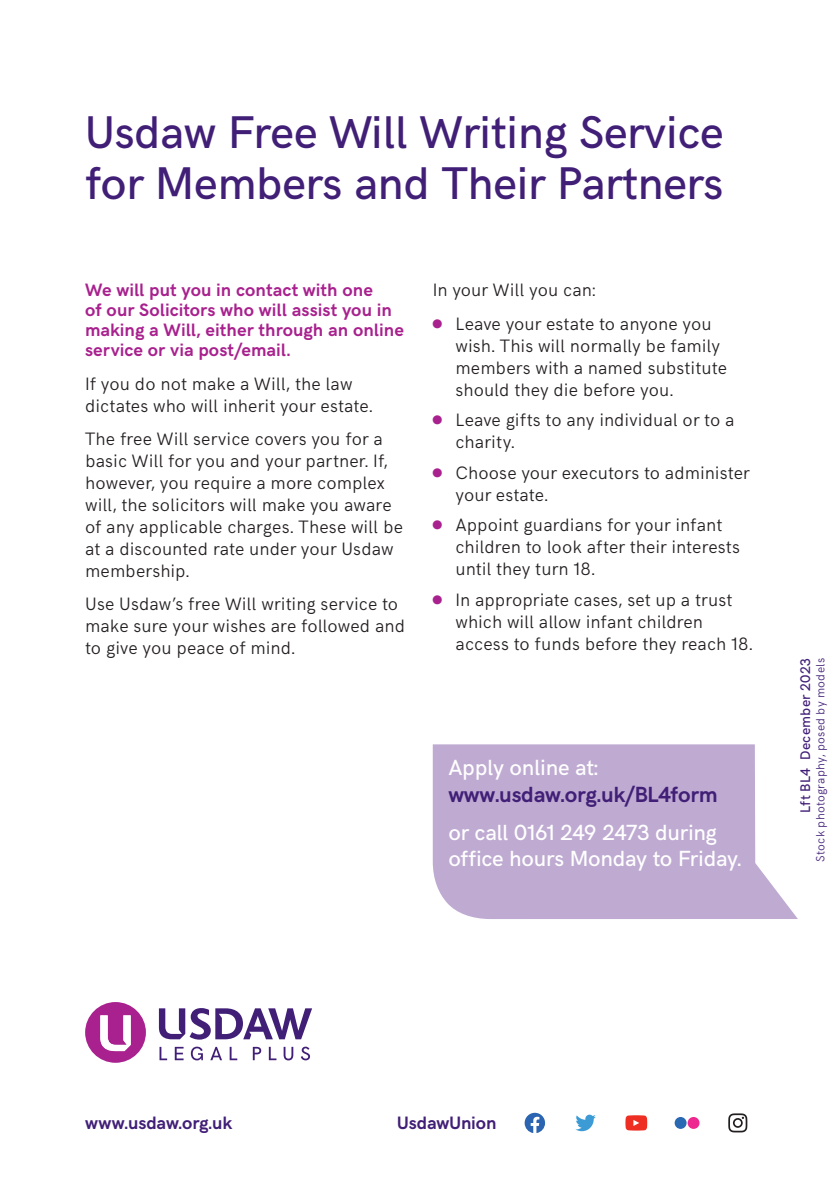
<style>
.page{position:relative;width:840px;height:1191px;background:#fff}
.page>*{position:absolute;margin:0;border:0;box-sizing:border-box;transform-origin:0 0}
.H1_LRG_23pt_Med_2617c{font:500 46px/50px "HK Grotesk";letter-spacing:-.01em;color:#411f77}
.H1_LRG_23pt_Med_2617c-2{font:500 22px/26.4px "HK Grotesk";letter-spacing:-.015em;color:#fff}
.H1_LRG_23pt_Med_2617c-3{font:700 22px/26.4px "HK Grotesk";letter-spacing:-.01em;color:#411f77}
.Body_BLK_9pt_Light{font:300 18px/22px "HK Grotesk";letter-spacing:.005em;color:#231f20}
.Body_Intro_9pt_248c_BOLD{font:700 18px/20px "HK Grotesk";letter-spacing:.005em;color:#a8218e}
.Web_Social_block_White{font:700 18px "HK Grotesk";letter-spacing:-.005em;color:#411f77}
.Web_Social_block_2112c{font:700 18px "HK Grotesk";letter-spacing:-.005em;color:#411f77}
.Reference_Text_7pt_MED_2617c{font:500 14px "HK Grotesk";letter-spacing:.025em;color:#411f77}
.Reference_Text_7pt_MED_2617c-2{font:300 12px "HK Grotesk";letter-spacing:.025em;color:#411f77}
.s1{font-weight:500;color:#fff}
</style>
<div class="page">
<svg style="left:432px;top:744px;width:365px;height:175px;background:#c6b4d7"></svg>
<svg style="left:159px;top:1008px;width:153px;height:31px"></svg>
<svg style="left:85px;top:1002px;width:61px;height:60px"></svg>
<svg style="left:175px;top:1046px;width:8px;height:14px"></svg>
<svg style="left:159px;top:1046px;width:8px;height:14px"></svg>
<svg style="left:191px;top:1046px;width:12px;height:14px"></svg>
<svg style="left:210px;top:1046px;width:12px;height:14px"></svg>
<svg style="left:253px;top:1046px;width:8px;height:14px"></svg>
<svg style="left:300px;top:1046px;width:10px;height:14px"></svg>
<svg style="left:283px;top:1046px;width:10px;height:14px"></svg>
<svg style="left:269px;top:1046px;width:7px;height:14px"></svg>
<svg style="left:229px;top:1046px;width:8px;height:14px"></svg>
<svg style="left:728px;top:1113px;width:19px;height:19px"></svg>
<div style="left:674px;top:1117px;width:12px;height:11px;background:#2968b3;border-radius:50%"></div>
<div style="left:687px;top:1117px;width:12px;height:11px;background:#ed2891;border-radius:50%"></div>
<svg style="left:524px;top:1112px;width:20px;height:21px"></svg>
<svg style="left:575px;top:1114px;width:20px;height:17px"></svg>
<svg style="left:625px;top:1115px;width:22px;height:15px"></svg>
<p class="H1_LRG_23pt_Med_2617c" style="left:85px;top:104px;width:639px">Usdaw Free Will Writing Service for Members and Their Partners</p>
<p class="Body_Intro_9pt_248c_BOLD" style="left:85px;top:278px;width:320px">We will put you in contact with one<br>of our Solicitors who will assist you in making a Will, either through an online service or via post/email.</p>
<p class="Body_BLK_9pt_Light" style="left:85px;top:371px;width:289px">If you do not make a Will, the law dictates who will inherit your estate.</p>
<p class="Body_BLK_9pt_Light" style="left:85px;top:426px;width:319px">The free Will service covers you for a basic Will for you and your partner. If, however, you require a more complex will, the solicitors will make you aware of any applicable charges. These will be at a discounted rate under your Usdaw membership.</p>
<p class="Body_BLK_9pt_Light" style="left:85px;top:591px;width:321px">Use Usdaw’s free Will writing service to make sure your wishes are followed and to give you peace of mind.</p>
<p class="Body_BLK_9pt_Light" style="left:432px;top:277px;width:164px">In your Will you can:</p>
<p class="Body_BLK_9pt_Light" style="left:455px;top:311px;width:273px">Leave your estate to anyone you wish. This will normally be family members with a named substitute should they die before you.</p>
<p class="Body_BLK_9pt_Light" style="left:455px;top:407px;width:280px">Leave gifts to any individual or to a charity.</p>
<p class="Body_BLK_9pt_Light" style="left:455px;top:460px;width:295px">Choose your executors to administer your estate.</p>
<p class="Body_BLK_9pt_Light" style="left:455px;top:512px;width:286px">Appoint guardians for your infant children to look after their interests until they turn 18.</p>
<p class="Body_BLK_9pt_Light" style="left:455px;top:587px;width:298px">In appropriate cases, set up a trust which will allow infant children access to funds before they reach 18.</p>
<p class="H1_LRG_23pt_Med_2617c-3" style="left:448px;top:753px;width:270px"><span class="s1">Apply online at: </span>www.usdaw.org.uk/BL4form</p>
<p class="H1_LRG_23pt_Med_2617c-2" style="left:448px;top:817px;width:294px">or call 0161 249 2473 during office hours Monday to Friday.</p>
<p class="Reference_Text_7pt_MED_2617c" style="left:794px;top:813px;width:156px;rotate:-90deg">Lft BL4 December 2023</p>
<p class="Reference_Text_7pt_MED_2617c-2" style="left:810px;top:861px;width:205px;rotate:-90deg">Stock photography, posed by models</p>
<p class="Web_Social_block_White" style="left:85px;top:1109px;width:148px">www.usdaw.org.uk</p>
<p class="Web_Social_block_2112c" style="left:397px;top:1109px;width:101px">UsdawUnion</p>
</div>
